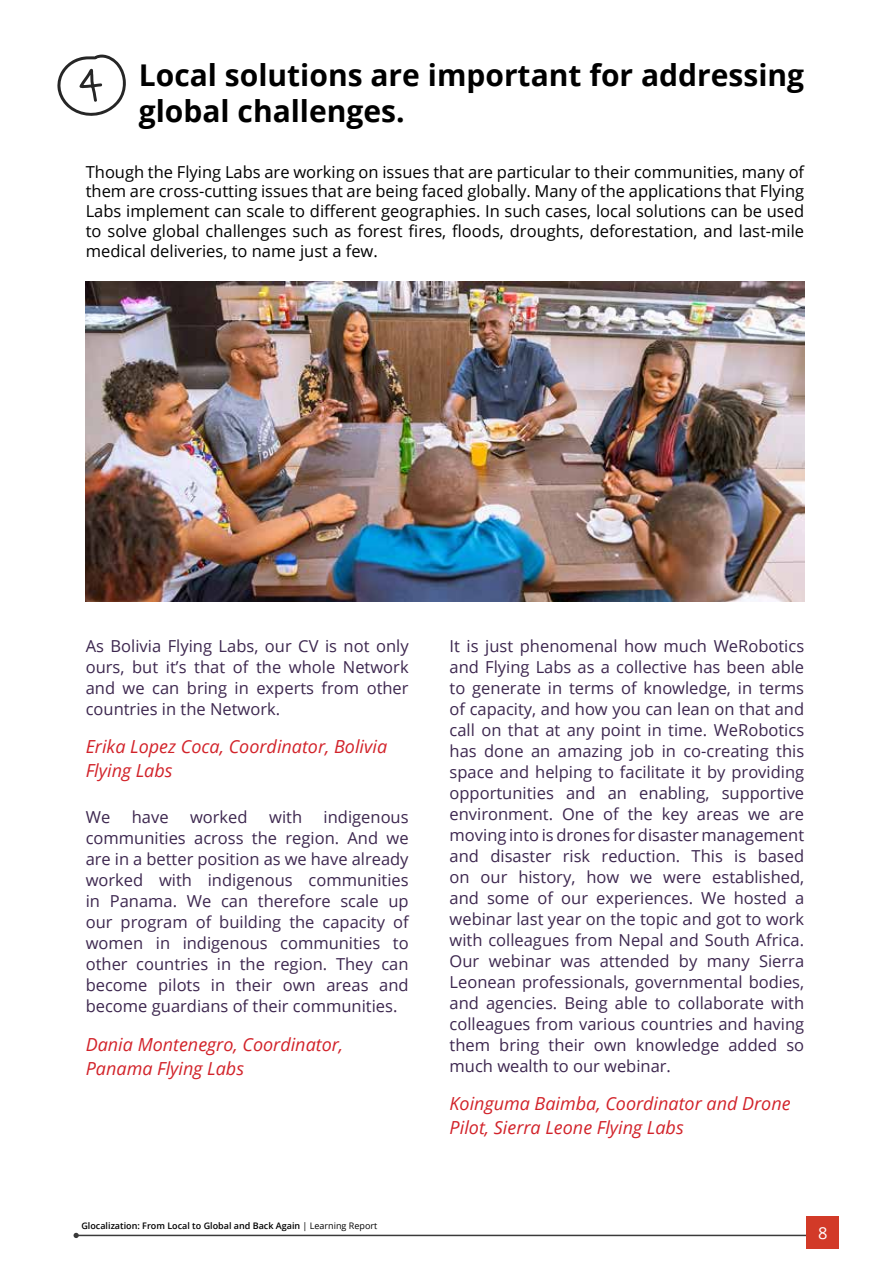
<style>
.page{position:relative;width:893px;height:1263px;background:#fff}
.page>*{position:absolute;margin:0;border:0;box-sizing:border-box;transform-origin:0 0}
.t1{font:700 30px/36px "Open Sans";color:#000}
.t2{font:italic 18px/24px "Open Sans";color:#d2232a}
.t3{font:16.5px/21px "Open Sans";color:#3d274f;text-align:justify}
.t4{font:16.5px/19.8px "Open Sans";color:#000;text-align:justify}
.t5{font:16.5px "Open Sans";color:#fff}
.t6{font:600 9px "Open Sans";color:#000}
.s1{font-weight:400}
</style>
<div class="page">
<hr style="left:76px;top:1235px;width:747px;height:1px;background:#3a3a3a">
<svg style="left:74px;top:1233px;width:5px;height:5px"></svg>
<div style="left:807px;top:1216px;width:32px;height:33px;background:#d23a28"></div>
<img style="left:86px;top:281px;width:718px;height:321px">
<svg style="left:57px;top:54px;width:69px;height:62px"></svg>
<h1 class="t1" style="left:139px;top:56px;width:667px">Local solutions are important for addressing global challenges.</h1>
<p class="t4" style="left:86px;top:161px;width:720px">Though the Flying Labs are working on issues that are particular to their communities, many of them are cross-cutting issues that are being faced globally. Many of the applications that Flying Labs implement can scale to different geographies. In such cases, local solutions can be used to solve global challenges such as forest fires, floods, droughts, deforestation, and last-mile medical deliveries, to name just a few.</p>
<p class="t3" style="left:86px;top:635px;width:324px">As Bolivia Flying Labs, our CV is not only ours, but it’s that of the whole Network and we can bring in experts from other countries in the Network.</p>
<p class="t2" style="left:86px;top:733px;width:303px">Erika Lopez Coca, Coordinator, Bolivia<br>Flying Labs</p>
<p class="t3" style="left:86px;top:806px;width:324px;text-indent:238px">indigenous communities across the region. And we are in a better position as we have already worked with indigenous communities in Panama. We can therefore scale up our program of building the capacity of women in indigenous communities to other countries in the region. They can become pilots in their own areas and become guardians of their communities.</p>
<p class="t2" style="left:86px;top:1032px;width:259px">Dania Montenegro, Coordinator,<br>Panama Flying Labs</p>
<p class="t3" style="left:86px;top:806px;width:26px">We</p>
<p class="t3" style="left:132px;top:806px;width:38px">have</p>
<p class="t3" style="left:190px;top:806px;width:59px">worked</p>
<p class="t3" style="left:269px;top:806px;width:34px">with</p>
<p class="t6" style="left:81px;top:1219px;width:297px">Glocalization: From Local to Global and Back Again <span class="s1">| Learning Report</span></p>
<p class="t3" style="left:450px;top:635px;width:356px">It is just phenomenal how much WeRobotics and Flying Labs as a collective has been able to generate in terms of knowledge, in terms of capacity, and how you can lean on that and call on that at any point in time. WeRobotics has done an amazing job in co-creating this space and helping to facilitate it by providing opportunities and an enabling, supportive environment. One of the key areas we are moving into is drones for disaster management and disaster risk reduction. This is based on our history, how we were established, and some of our experiences. We hosted a webinar last year on the topic and got to work with colleagues from Nepal and South Africa.<br>Our webinar was attended by many Sierra Leonean professionals, governmental bodies, and agencies. Being able to collaborate with colleagues from various countries and having them bring their own knowledge added so much wealth to our webinar.</p>
<p class="t2" style="left:450px;top:1090px;width:342px">Koinguma Baimba, Coordinator and Drone<br>Pilot, Sierra Leone Flying Labs</p>
<p class="t5" style="left:818px;top:1222px;width:11px">8</p>
</div>
